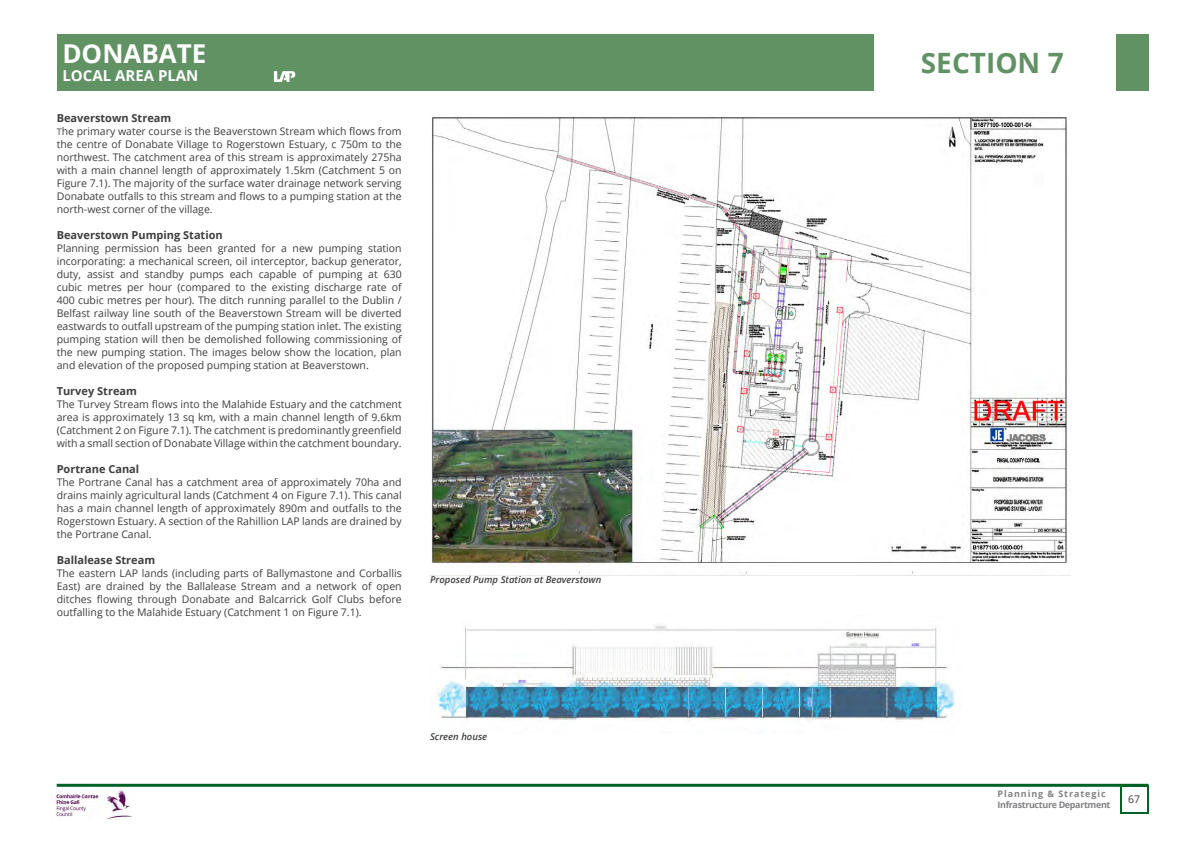
<style>
.page{position:relative;width:1191px;height:842px;background:#fff}
.page>*{position:absolute;margin:0;border:0;box-sizing:border-box;transform-origin:0 0}
.t1{font:700 28px "Open Sans";color:#609264}
.t2{font:700 26px "Open Sans";color:#fff}
.t3{font:700 15px "Open Sans";color:#fff}
.t4{font:700 11px "Open Sans";color:#3e3e3f}
.t5{font:10.5px/13px "Open Sans";color:#3e3e3f;text-align:justify}
.t6{font:italic 600 9.5px "Open Sans";color:#3e3e3f}
.t7{font:700 9px/10.8px "Open Sans";letter-spacing:-.04em;color:#808285}
.s1{font-size:9px}
</style>
<div class="page">
<div style="left:57px;top:34px;width:1091px;height:57px;background:#609264"></div>
<div style="left:874px;top:33px;width:241px;height:59px;background:#fff"></div>
<hr style="left:57px;top:784px;width:1091px;height:3px;background:#006224">
<img style="left:55px;top:791px;width:77px;height:28px">
<svg style="left:274px;top:71px;width:21px;height:11px"></svg>
<div style="left:1120px;top:785px;width:28px;height:29px;background:linear-gradient(to right,#fff,#fff)"></div>
<div style="left:1122px;top:787px;width:24px;height:24px;background:#fff"></div>
<img style="left:430px;top:117px;width:637px;height:457px">
<img style="left:436px;top:625px;width:520px;height:97px">
<h2 class="t2" style="left:62px;top:36px;width:146px">DONABATE</h2>
<h3 class="t3" style="left:62px;top:65px;width:138px">LOCAL AREA PLAN</h3>
<p class="t4" style="left:57px;top:110px;width:116px">Beaverstown Stream</p>
<p class="t5" style="left:57px;top:124px;width:346px"><span class="s1">T</span>he primary water course is the Beaverstown Stream which flows from the centre of Donabate Village to Rogerstown Estuary, c 750m to the northwest. The catchment area of this stream is approximately 275ha with a main channel length of approximately 1.5km (Catchment 5 on Figure 7.1). The majority of the surface water drainage network serving Donabate outfalls to this stream and flows to a pumping station at the north-west corner of the village.</p>
<p class="t4" style="left:57px;top:227px;width:168px">Beaverstown Pumping Station</p>
<p class="t5" style="left:57px;top:241px;width:346px">Planning permission has been granted for a new pumping station incorporating: a mechanical screen, oil interceptor, backup generator, duty, assist and standby pumps each capable of pumping at 630 cubic metres per hour (compared to the existing discharge rate of 400 cubic metres per hour). The ditch running parallel to the Dublin / Belfast railway line south of the Beaverstown Stream will be diverted eastwards to outfall upstream of the pumping station inlet. The existing pumping station will then be demolished following commissioning of the new pumping station. The images below show the location, plan and elevation of the proposed pumping station at Beaverstown.</p>
<p class="t4" style="left:57px;top:383px;width:82px">Turvey Stream</p>
<p class="t5" style="left:57px;top:397px;width:346px">The Turvey Stream flows into the Malahide Estuary and the catchment area is approximately 13 sq km, with a main channel length of 9.6km (Catchment 2 on Figure 7.1). The catchment is predominantly greenfield with a small section of Donabate Village within the catchment boundary.</p>
<p class="t4" style="left:57px;top:461px;width:84px">Portrane Canal</p>
<p class="t5" style="left:57px;top:475px;width:346px">The Portrane Canal has a catchment area of approximately 70ha and drains mainly agricultural lands (Catchment 4 on Figure 7.1). This canal has a main channel length of approximately 890m and outfalls to the Rogerstown Estuary. A section of the Rahillion LAP lands are drained by the Portrane Canal.</p>
<p class="t4" style="left:57px;top:552px;width:100px">Ballalease Stream</p>
<p class="t5" style="left:57px;top:566px;width:346px">The eastern LAP lands (including parts of Ballymastone and Corballis East) are drained by the Ballalease Stream and a network of open ditches flowing through Donabate and Balcarrick Golf Clubs before outfalling to the Malahide Estuary (Catchment 1 on Figure 7.1).</p>
<p class="t6" style="left:430px;top:573px;width:173px">Proposed Pump Station at Beaverstown</p>
<p class="t6" style="left:430px;top:730px;width:59px">Screen house</p>
<p class="t1" style="left:921px;top:43px;width:144px">SECTION 7</p>
<p class="t7" style="left:997px;top:788px;width:114px">Planning &amp; Strategic<br>Infrastructure Department</p>
<p class="t5" style="left:1128px;top:792px;width:14px">67</p>
</div>
